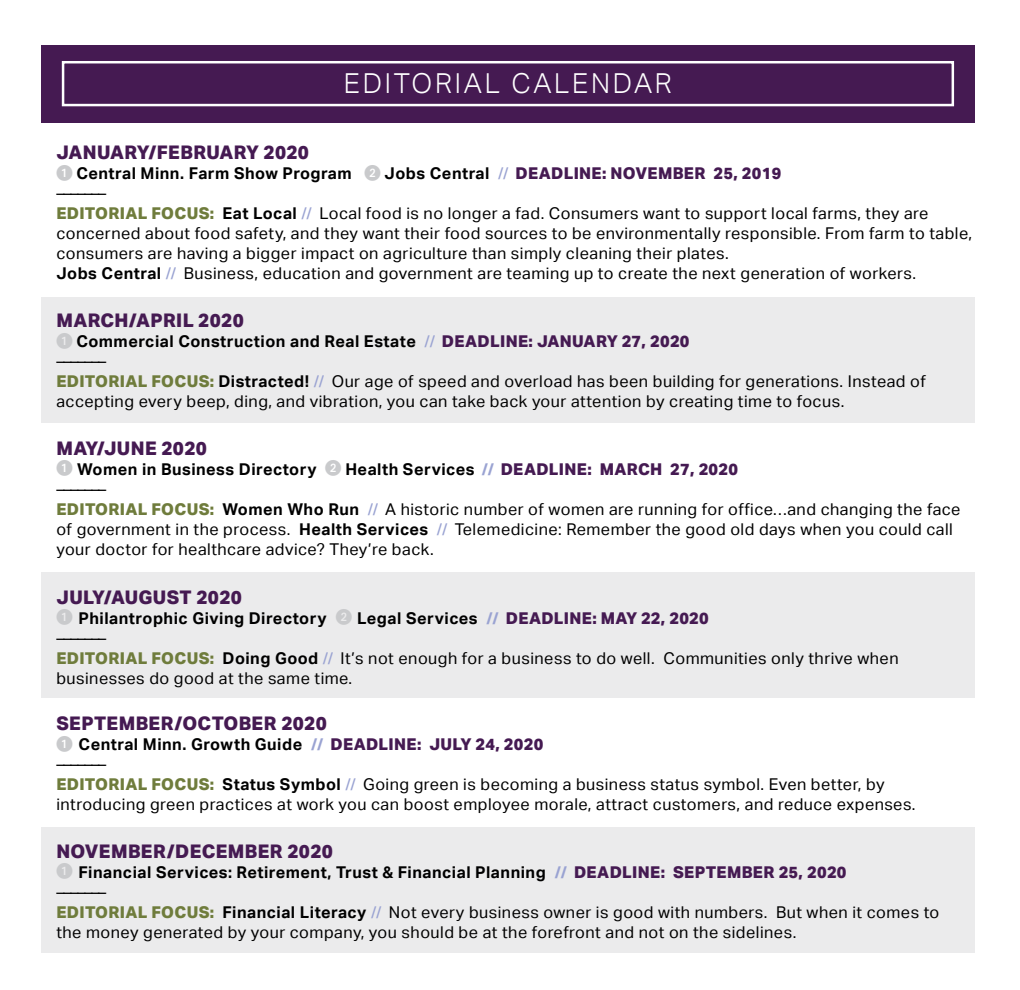
<style>
.page{position:relative;width:1020px;height:990px;background:#fff}
.page>*{position:absolute;margin:0;border:0;box-sizing:border-box;transform-origin:0 0}
.t1{font:300 27.5px "Aktiv Grotesk";letter-spacing:.1em;color:#fff}
.t2{font:800 18.75px "Aktiv Grotesk";letter-spacing:.02em;color:#451a52}
.t3{font:16.25px/20px "Aktiv Grotesk";letter-spacing:.03em;color:#000}
.s1{font-weight:700}
.s2{color:#9aa3d2}
.s3{font-weight:800;color:#451a52}
.s4{font-weight:800;color:#6f7c3c}
.s5{font-weight:700;color:#9aa3d2}
</style>
<div class="page">
<div style="left:41px;top:45px;width:933px;height:77px;background:#451a52"></div>
<div style="left:62px;top:61px;width:892px;height:45px;border:2px solid #fff"></div>
<div style="left:41px;top:297px;width:933px;height:125px;background:#ebebec"></div>
<div style="left:41px;top:572px;width:933px;height:126px;background:#ebebec"></div>
<div style="left:41px;top:828px;width:933px;height:125px;background:#ebebec"></div>
<h1 class="t1" style="left:344px;top:68px;width:330px">EDITORIAL CALENDAR</h1>
<p class="t2" style="left:56px;top:141px;width:254px">JANUARY/FEBRUARY 2020</p>
<p class="t3" style="left:56px;top:164px;width:917px"><sup>1</sup> <span class="s1">Central Minn. Farm Show Program</span> <sup>2</sup> <span class="s1">Jobs Central</span> <span class="s2">//</span> <span class="s3">DEADLINE: NOVEMBER 25, 2019<br></span>–––––––<br><span class="s4">EDITORIAL FOCUS:</span> <span class="s1">Eat Local</span> <span class="s2">//</span> Local food is no longer a fad. Consumers want to support local farms, they are concerned about food safety, and they want their food sources to be environmentally responsible. From farm to table, consumers are having a bigger impact on agriculture than simply cleaning their plates.<br><span class="s1">Jobs Central</span> <span class="s2">//</span> Business, education and government are teaming up to create the next generation of workers.</p>
<p class="t2" style="left:56px;top:308px;width:189px">MARCH/APRIL 2020</p>
<p class="t3" style="left:56px;top:332px;width:871px"><sup>1</sup> <span class="s1">Commercial Construction and Real Estate</span> <span class="s2">//</span> <span class="s3">DEADLINE: JANUARY 27, 2020<br></span>–––––––<br><span class="s4">EDITORIAL FOCUS:</span> <span class="s1">Distracted!</span> <span class="s2">//</span> Our age of speed and overload has been building for generations. Instead of accepting every beep, ding, and vibration, you can take back your attention by creating time to focus.</p>
<p class="t2" style="left:56px;top:436px;width:152px">MAY/JUNE 2020</p>
<p class="t3" style="left:56px;top:459px;width:906px"><sup>1</sup> <span class="s1">Women in Business Directory</span> <sup>2</sup> <span class="s1">Health Services</span> <span class="s5">//</span> <span class="s3">DEADLINE: MARCH 27, 2020<br></span>–––––––<br><span class="s4">EDITORIAL FOCUS:</span> <span class="s1">Women Who Run</span> <span class="s2">//</span> A historic number of women are running for office…and changing the face of government in the process. <span class="s1">Health Services</span> <span class="s2">//</span> Telemedicine: Remember the good old days when you could call your doctor for healthcare advice? They’re back.</p>
<p class="t2" style="left:56px;top:585px;width:187px">JULY/AUGUST 2020</p>
<p class="t3" style="left:56px;top:608px;width:844px"><sup>1</sup> <span class="s1">Philantrophic Giving Directory</span> <sup>2</sup> <span class="s1">Legal Services</span> <span class="s5">//</span> <span class="s3">DEADLINE: MAY 22, 2020<br></span>–––––––<br><span class="s4">EDITORIAL FOCUS:</span> <span class="s1">Doing Good</span> <span class="s2">//</span> It’s not enough for a business to do well. Communities only thrive when businesses do good at the same time.</p>
<p class="t2" style="left:56px;top:712px;width:272px">SEPTEMBER/OCTOBER 2020</p>
<p class="t3" style="left:56px;top:735px;width:861px"><sup>1</sup> <span class="s1">Central Minn. Growth Guide</span> <span class="s5">//</span> <span class="s3">DEADLINE: JULY 24, 2020<br></span>–––––––<br><span class="s4">EDITORIAL FOCUS:</span> <span class="s1">Status Symbol</span> <span class="s2">//</span> Going green is becoming a business status symbol. Even better, by introducing green practices at work you can boost employee morale, attract customers, and reduce expenses.</p>
<p class="t2" style="left:56px;top:839px;width:278px">NOVEMBER/DECEMBER 2020</p>
<p class="t3" style="left:56px;top:862px;width:885px"><sup>1</sup> <span class="s1">Financial Services: Retirement, Trust &amp; Financial Planning</span> <span class="s5">//</span> <span class="s3">DEADLINE: SEPTEMBER 25, 2020<br></span>–––––––<br><span class="s4">EDITORIAL FOCUS:</span> <span class="s1">Financial Literacy</span> <span class="s2">//</span> Not every business owner is good with numbers. But when it comes to the money generated by your company, you should be at the forefront and not on the sidelines.</p>
</div>
